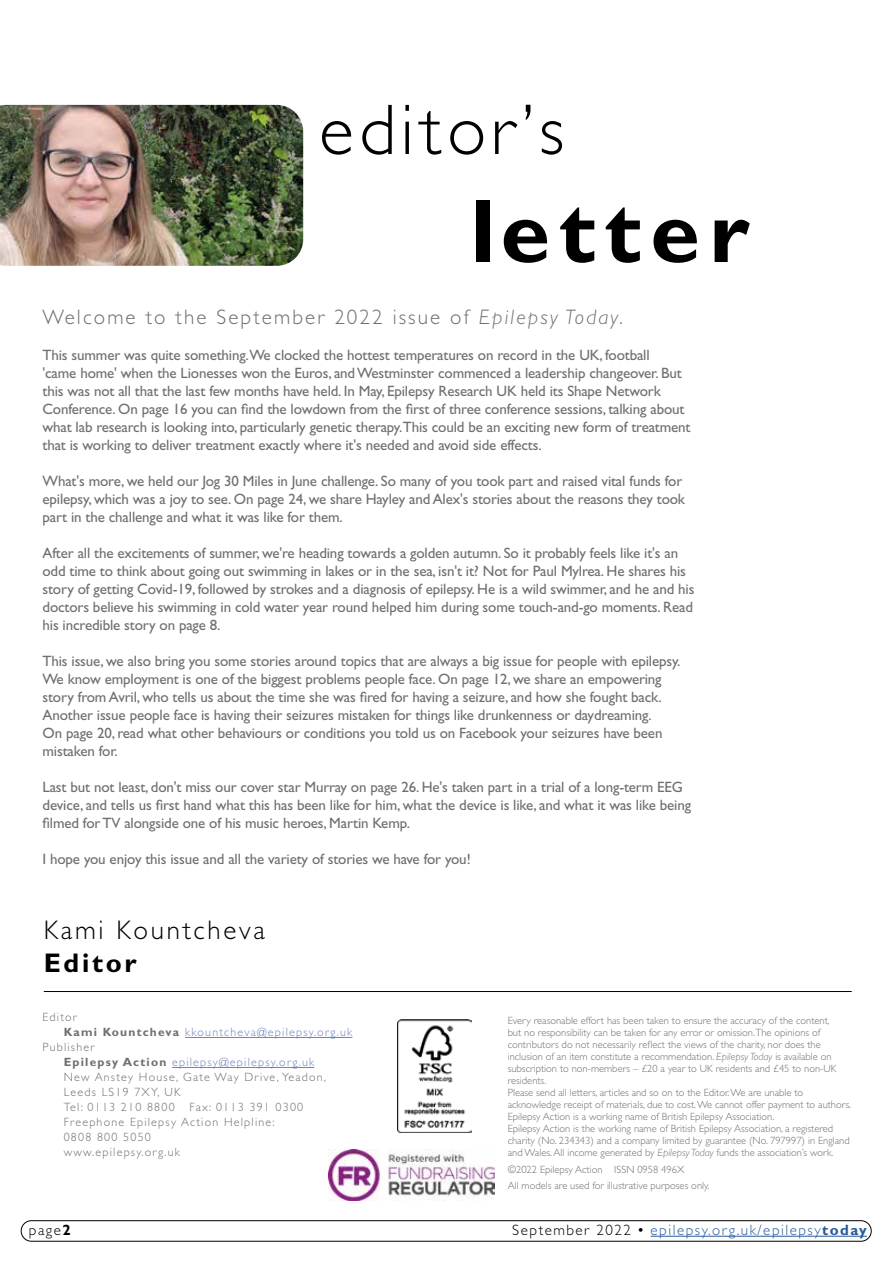
<style>
.page{position:relative;width:893px;height:1263px;background:#fff}
.page>*{position:absolute;margin:0;border:0;box-sizing:border-box;transform-origin:0 0}
.t1{font:700 90px "Gill Sans Std";letter-spacing:.1em;color:#000}
.t2{font:300 72px "Gill Sans Std";letter-spacing:.08em;color:#000}
.t3{font:300 27px "Gill Sans Std";letter-spacing:.1em;color:#000}
.t4{font:700 27px "Gill Sans Std";letter-spacing:.1em;color:#000}
.t5{font:300 21px "Gill Sans Std";letter-spacing:.1em;color:#706f6f}
.t6{font:15px/18px "Gill Sans Std";letter-spacing:-.01em;color:#706f6f}
.t7{font:300 15px "Gill Sans Std";letter-spacing:.1em;color:#275b9b}
.t8{font:300 15px "Gill Sans Std";color:#000}
.t9{font:300 12px "Gill Sans Std";letter-spacing:.1em;color:#706f6f}
.t10{font:300 12px "Gill Sans Std";letter-spacing:.1em;color:#6b84b9}
.t11{font:300 10.5px/12px "Gill Sans Std";color:#706f6f}
.s1{font-style:italic}
.s2{font-weight:700;color:#706f6f}
.s3{font-weight:700}
.s4{color:#000}
.s5{font-weight:400;color:#000}
</style>
<div class="page">
<hr style="left:44px;top:991px;width:808px;height:1px;background:#000">
<img style="left:0;top:105px;width:303px;height:161px">
<hr style="left:185px;top:1037px;width:167px;height:1px;background:#6b84b9">
<hr style="left:172px;top:1067px;width:142px;height:1px;background:#6b84b9">
<img style="left:397px;top:1019px;width:74px;height:113px">
<div style="left:21px;top:1220px;width:850px;height:21px;border:1px solid #000;border-radius:10px"></div>
<hr style="left:651px;top:1236px;width:216px;height:1px;background:#275b9b">
<img style="left:328px;top:1149px;width:167px;height:51px">
<h2 class="t2" style="left:319px;top:89px;width:247px">editor’s</h2>
<h1 class="t1" style="left:471px;top:178px;width:280px">letter</h1>
<h3 class="t5" style="left:43px;top:305px;width:582px">Welcome to the September 2022 issue of <span class="s1">Epilepsy Today.</span></h3>
<p class="t6" style="left:43px;top:346px;width:650px">This summer was quite something.We clocked the hottest temperatures on record in the UK, football<br>'came home' when the Lionesses won the Euros, and Westminster commenced a leadership changeover. But this was not all that the last few months have held. In May, Epilepsy Research UK held its Shape Network Conference. On page 16 you can find the lowdown from the first of three conference sessions, talking about what lab research is looking into, particularly genetic therapy.This could be an exciting new form of treatment that is working to deliver treatment exactly where it's needed and avoid side effects.</p>
<p class="t6" style="left:43px;top:472px;width:644px">What's more, we held our Jog 30 Miles in June challenge. So many of you took part and raised vital funds for epilepsy, which was a joy to see. On page 24, we share Hayley and Alex's stories about the reasons they took part in the challenge and what it was like for them.</p>
<p class="t6" style="left:43px;top:544px;width:653px">After all the excitements of summer, we're heading towards a golden autumn. So it probably feels like it's an odd time to think about going out swimming in lakes or in the sea, isn't it? Not for Paul Mylrea. He shares his story of getting Covid-19, followed by strokes and a diagnosis of epilepsy. He is a wild swimmer, and he and his doctors believe his swimming in cold water year round helped him during some touch-and-go moments. Read his incredible story on page 8.</p>
<p class="t6" style="left:43px;top:652px;width:639px">This issue, we also bring you some stories around topics that are always a big issue for people with epilepsy.<br>We know employment is one of the biggest problems people face. On page 12, we share an empowering story from Avril, who tells us about the time she was fired for having a seizure, and how she fought back.<br>Another issue people face is having their seizures mistaken for things like drunkenness or daydreaming.<br>On page 20, read what other behaviours or conditions you told us on Facebook your seizures have been mistaken for.</p>
<p class="t6" style="left:43px;top:778px;width:650px">Last but not least, don't miss our cover star Murray on page 26. He's taken part in a trial of a long-term EEG device, and tells us first hand what this has been like for him, what the device is like, and what it was like being filmed for TV alongside one of his music heroes, Martin Kemp.</p>
<p class="t6" style="left:43px;top:850px;width:430px">I hope you enjoy this issue and all the variety of stories we have for you!</p>
<h3 class="t3" style="left:44px;top:915px;width:223px">Kami Kountcheva</h3>
<h3 class="t4" style="left:44px;top:947px;width:94px">Editor</h3>
<p class="t9" style="left:43px;top:1010px;width:36px">Editor</p>
<p class="t10" style="left:64px;top:1025px;width:290px"><span class="s2">Kami Kountcheva</span> kkountcheva@epilepsy.org.uk</p>
<p class="t9" style="left:43px;top:1040px;width:53px">Publisher</p>
<p class="t10" style="left:64px;top:1055px;width:252px"><span class="s2">Epilepsy Action</span> epilepsy@epilepsy.org.uk</p>
<p class="t9" style="left:64px;top:1070px;width:264px">New Anstey House, Gate Way Drive, Yeadon,</p>
<p class="t9" style="left:64px;top:1085px;width:118px">Leeds LS19 7XY, UK</p>
<p class="t9" style="left:64px;top:1100px;width:241px">Tel: 0113 210 8800 Fax: 0113 391 0300</p>
<p class="t9" style="left:64px;top:1115px;width:212px">Freephone Epilepsy Action Helpline:</p>
<p class="t9" style="left:64px;top:1130px;width:89px">0808 800 5050</p>
<p class="t9" style="left:64px;top:1145px;width:118px">www.epilepsy.org.uk</p>
<p class="t11" style="left:508px;top:1014px;width:345px">Every reasonable effort has been taken to ensure the accuracy of the content,<br>but no responsibility can be taken for any error or omission.The opinions of contributors do not necessarily reflect the views of the charity, nor does the inclusion of an item constitute a recommendation. <span class="s1">Epilepsy Today</span> is available on subscription to non-members – £20 a year to UK residents and £45 to non-UK residents.<br>Please send all letters, articles and so on to the Editor. We are unable to acknowledge receipt of materials, due to cost. We cannot offer payment to authors.<br>Epilepsy Action is a working name of British Epilepsy Association.<br>Epilepsy Action is the working name of British Epilepsy Association, a registered charity (No. 234343) and a company limited by guarantee (No. 797997) in England and Wales. All income generated by <span class="s1">Epilepsy Today</span> funds the association’s work.</p>
<p class="t11" style="left:508px;top:1161px;width:203px;line-height:16.2px">©2022 Epilepsy Action ISSN 0958 496X<br>All models are used for illustrative purposes only.</p>
<p class="t8" style="left:29px;top:1221px;width:43px">page<span class="s3">2</span></p>
<p class="t7" style="left:512px;top:1221px;width:356px"><span class="s4">September 2022</span> <span class="s5">•</span> epilepsy.org.uk/epilepsy<span class="s3">today</span></p>
</div>
